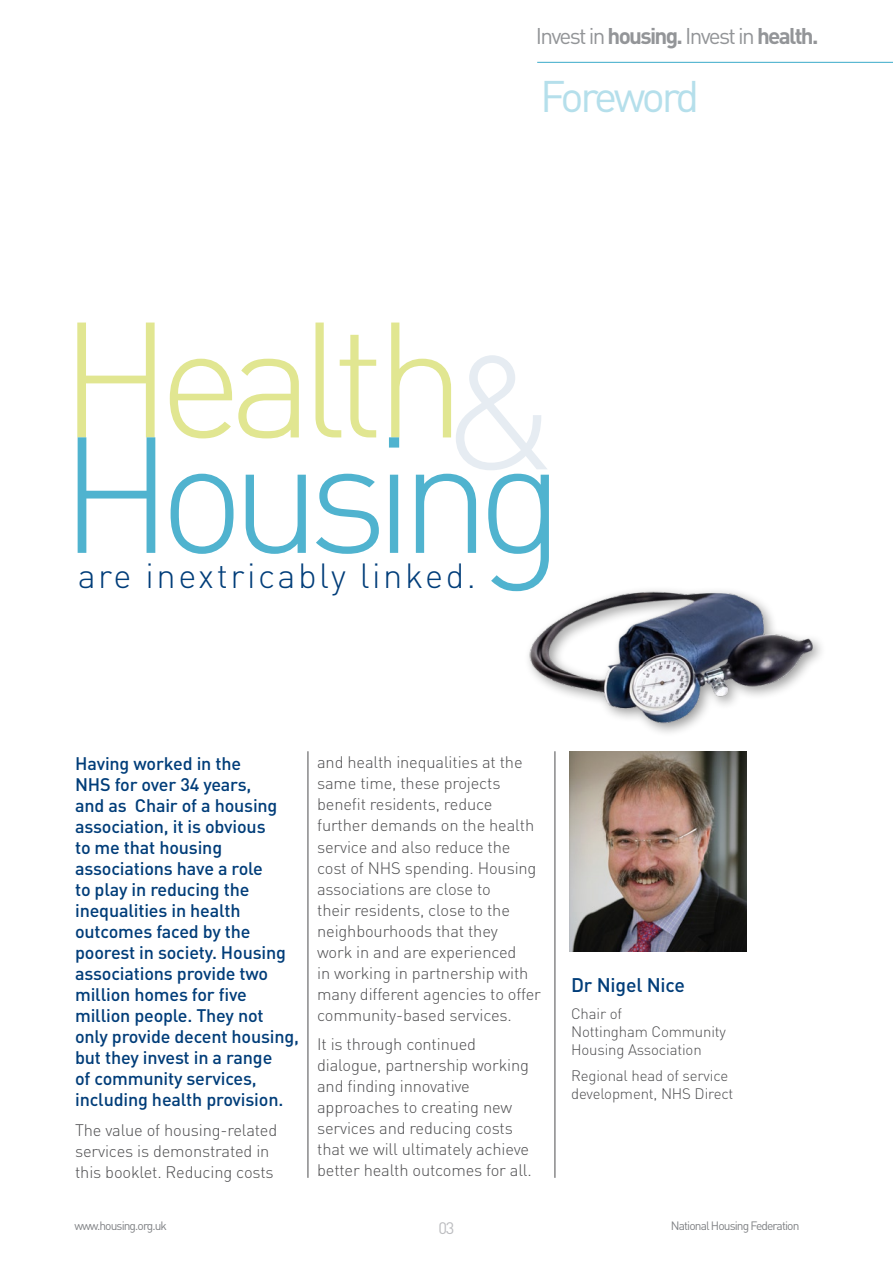
<style>
.page{position:relative;width:893px;height:1263px;background:#fff}
.page>*{position:absolute;margin:0;border:0;box-sizing:border-box;transform-origin:0 0}
.t1{font:300 162.15px "DIN";letter-spacing:-.085em;color:#50b3cf}
.t2{font:300 161.4px "DIN";letter-spacing:-.085em;color:#e1e691}
.t3{font:43.65px "DIN";letter-spacing:-.08em;color:#b5dfeb}
.t4{font:300 34.5px "DIN";letter-spacing:.075em;color:#003d79}
.t5{font:22.5px "DIN";letter-spacing:-.075em;color:#939598}
.t6{font:500 19.5px "DIN";letter-spacing:-.01em;color:#003d79}
.t7{font:500 18px/21px "DIN";letter-spacing:-.01em;color:#003d79}
.t8{font:300 16.5px/21px "DIN";letter-spacing:-.01em;color:#4d4d4f}
.t9{font:16.5px "DIN";color:#bcbdc0}
.t10{font:300 15px/18px "DIN";letter-spacing:-.01em;color:#4d4d4f}
.t11{font:12px "DIN";letter-spacing:-.075em;color:#808285}
.s1{font-weight:700}
</style>
<div class="page">
<hr style="left:555px;top:751px;width:1px;height:427px;background:#4d4d4f">
<hr style="left:308px;top:751px;width:1px;height:427px;background:#4d4d4f">
<hr style="left:537px;top:62px;width:356px;height:1px;background:#50b3cf">
<img style="left:570px;top:779px;width:177px;height:173px">
<div style="left:523px;top:584px;width:354px;height:195px;background:#000;opacity:.4"></div>
<img style="left:523px;top:584px;width:295px;height:153px">
<h3 class="t5" style="left:536px;top:22px;width:284px">Invest in <span class="s1">housing.</span> Invest in <span class="s1">health.</span></h3>
<h3 class="t3" style="left:540px;top:69px;width:161px">Foreword</h3>
<h2 class="t2" style="left:60px;top:280px;width:503px">Health<sub>&amp;</sub></h2>
<h1 class="t1" style="left:60px;top:395px;width:506px">Housing</h1>
<h3 class="t4" style="left:77px;top:554px;width:400px">are inextricably linked.</h3>
<p class="t7" style="left:75px;top:752px;width:226px">Having worked in the<br>NHS for over 34 years,<br>and as Chair of a housing association, it is obvious<br>to me that housing associations have a role<br>to play in reducing the inequalities in health outcomes faced by the poorest in society. Housing associations provide two million homes for five million people. They not only provide decent housing, but they invest in a range<br>of community services, including health provision.</p>
<p class="t8" style="left:75px;top:1119px;width:204px">The value of housing-related services is demonstrated in this booklet. Reducing costs</p>
<p class="t8" style="left:317px;top:752px;width:225px">and health inequalities at the same time, these projects benefit residents, reduce further demands on the health service and also reduce the cost of NHS spending. Housing associations are close to<br>their residents, close to the neighbourhoods that they<br>work in and are experienced<br>in working in partnership with many different agencies to offer community-based services.</p>
<p class="t8" style="left:317px;top:1033px;width:216px">It is through continued dialogue, partnership working and finding innovative approaches to creating new services and reducing costs that we will ultimately achieve better health outcomes for all.</p>
<p class="t6" style="left:571px;top:972px;width:115px">Dr Nigel Nice</p>
<p class="t10" style="left:571px;top:1004px;width:156px">Chair of<br>Nottingham Community<br>Housing Association</p>
<p class="t10" style="left:571px;top:1066px;width:164px">Regional head of service development, NHS Direct</p>
<p class="t11" style="left:74px;top:1218px;width:94px">www.housing.org.uk</p>
<p class="t9" style="left:438px;top:1217px;width:17px">03</p>
<p class="t11" style="left:671px;top:1218px;width:130px">National Housing Federation</p>
</div>
